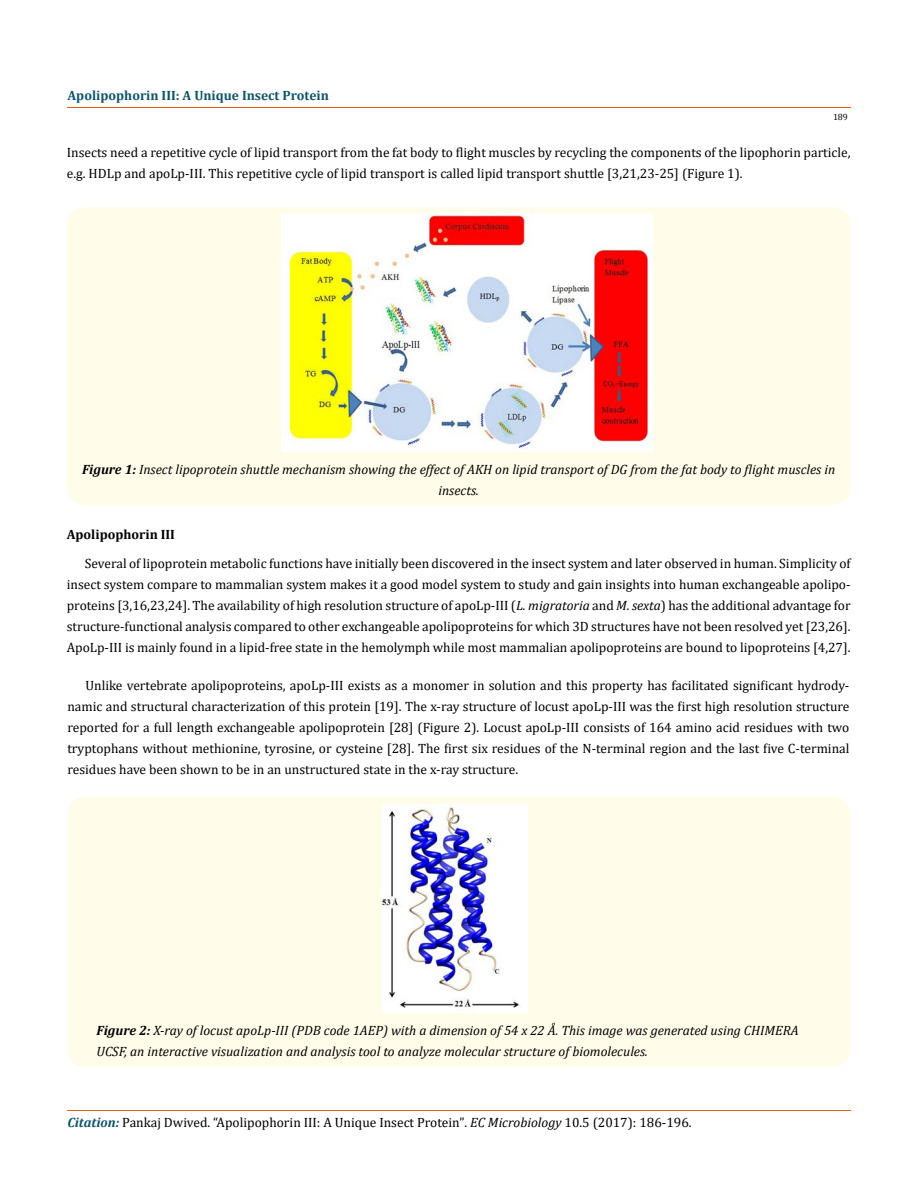
<style>
.page{position:relative;width:917px;height:1190px;background:#fff}
.page>*{position:absolute;margin:0;border:0;box-sizing:border-box;transform-origin:0 0}
.t1{font:13.5px/21px "Cambria";color:#000;text-align:justify}
.t2{font:italic 13.5px/21px "Cambria";color:#000;text-align:center}
.t3{font:700 13.5px "Cambria";color:#0e546a}
.t4{font:700 13.5px "Cambria";color:#000}
.t5{font:9px "Cambria";color:#000}
.s1{font-weight:700}
.s2{font-style:italic}
.s3{font-weight:700;font-style:italic;color:#0e546a}
.s4{font-size:13.35px}
</style>
<div class="page">
<hr style="left:67px;top:107px;width:783px;height:1px;background:#e05d1a">
<hr style="left:67px;top:1110px;width:783px;height:1px;background:#e05d1a">
<div style="left:67px;top:207px;width:783px;height:298px;background:#fffde9;border-radius:18px"></div>
<img style="left:281px;top:214px;width:371px;height:237px">
<div style="left:67px;top:796px;width:783px;height:270px;background:#fffde9;border-radius:18px"></div>
<img style="left:382px;top:804px;width:145px;height:208px">
<p class="t3" style="left:68px;top:86px;width:263px">Apolipophorin III: A Unique Insect Protein</p>
<p class="t5" style="left:833px;top:112px;width:16px">189</p>
<p class="t1" style="left:67px;top:142px;width:785px">Insects need a repetitive cycle of lipid transport from the fat body to flight muscles by recycling the components of the lipophorin particle, e.g. HDLp and apoLp-III. This repetitive cycle of lipid transport is called lipid transport shuttle [3,21,23-25] (Figure 1).</p>
<p class="t2" style="left:82px;top:458px;width:754px"><span class="s1">Figure 1:</span> Insect lipoprotein shuttle mechanism showing the effect of AKH on lipid transport of DG from the fat body to flight muscles in insects.</p>
<p class="t4" style="left:67px;top:525px;width:110px">Apolipophorin III</p>
<p class="t1" style="left:67px;top:553px;width:785px;text-indent:18px">Several of lipoprotein metabolic functions have initially been discovered in the insect system and later observed in human. Simplicity of insect system compare to mammalian system makes it a good model system to study and gain insights into human exchangeable apolipo&shy;proteins [3,16,23,24]. The availability of high resolution structure of apoLp-III (<span class="s2">L. migratoria</span> and <span class="s2">M. sexta</span>) has the additional advantage for structure-functional analysis compared to other exchangeable apolipoproteins for which 3D structures have not been resolved yet [23,26].<br>ApoLp-III is mainly found in a lipid-free state in the hemolymph while most mammalian apolipoproteins are bound to lipoproteins [4,27].</p>
<p class="t1" style="left:67px;top:674px;width:783px;text-indent:18px">Unlike vertebrate apolipoproteins, apoLp-III exists as a monomer in solution and this property has facilitated significant hydrody&shy;namic and structural characterization of this protein [19]. The x-ray structure of locust apoLp-III was the first high resolution structure reported for a full length exchangeable apolipoprotein [28] (Figure 2). Locust apoLp-III consists of 164 amino acid residues with two tryptophans without methionine, tyrosine, or cysteine [28]. The first six residues of the N-terminal region and the last five C-terminal residues have been shown to be in an unstructured state in the x-ray structure.</p>
<p class="t2" style="left:96px;top:1019px;width:704px;text-align:left"><span class="s1">Figure 2:</span> X-ray of locust apoLp-III (PDB code 1AEP) with a dimension of 54 x 22 Å. This image was generated using CHIMERA<br>UCSF, an interactive visualization and analysis tool to analyze molecular structure of biomolecules.</p>
<p class="t1" style="left:67px;top:1112px;width:625px"><span class="s3">Citation:</span> Pankaj Dwived. “Apolipophorin III: A Unique Insect Protein”<span class="s4">.</span> <span class="s2">EC Microbiology</span> <span class="s4">10</span>.5 (2017): 186-196.</p>
</div>
